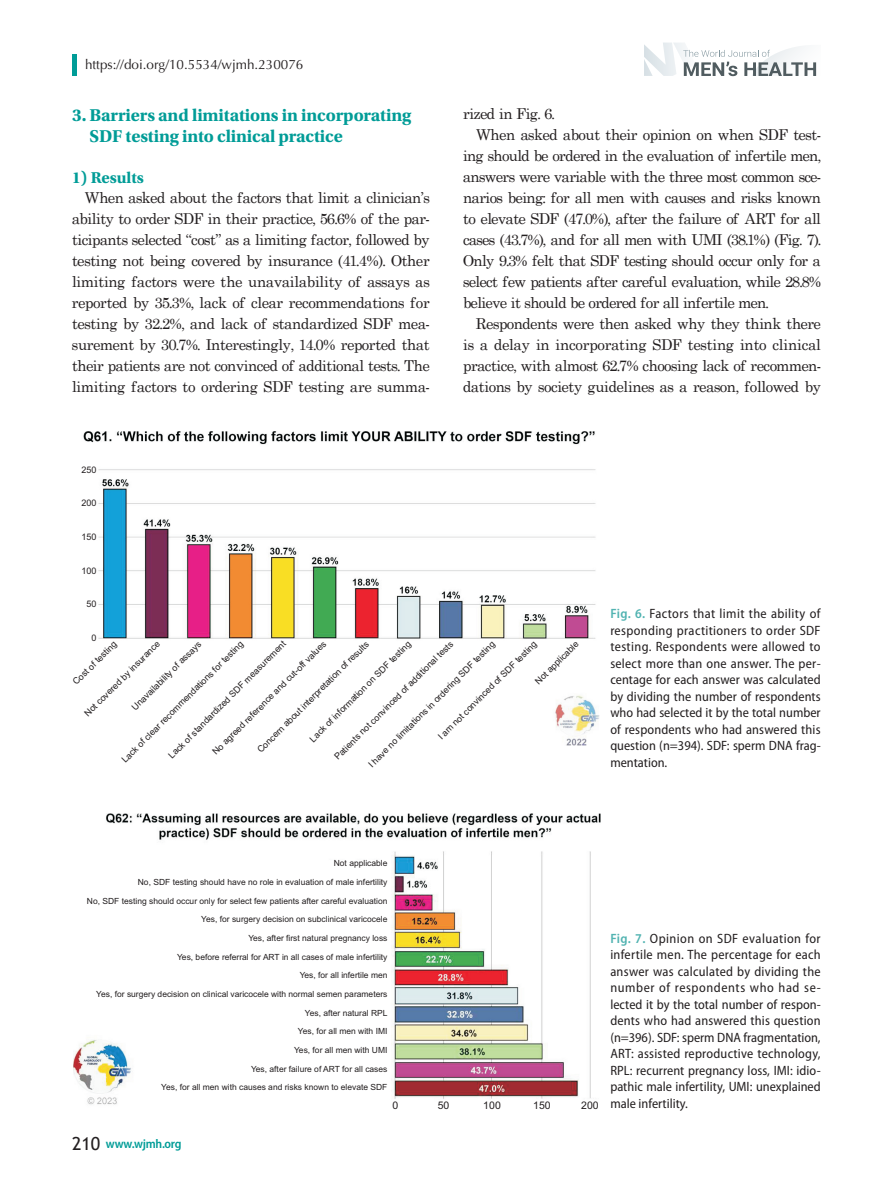
<style>
.page{position:relative;width:893px;height:1191px;background:#fff}
.page>*{position:absolute;margin:0;border:0;box-sizing:border-box;transform-origin:0 0}
._1__제목_2nd{font:700 18px/21px "Utopia Std";letter-spacing:-.01em;color:#009c97}
._1__제목_3rd{font:700 16.5px "Utopia Std";letter-spacing:-.005em;color:#009c97}
.본문{font:15px/21px "Century Schoolbook";letter-spacing:-.035em;color:#231f20;text-align:justify}
.그림설명{font:semi-condensed 13.5px/16.5px "Myriad Pro";color:#231f20;text-align:justify}
.t1{font:13.5px "Optima LT Std";color:#231f20}
.t2{font:600 semi-condensed 12.75px "Myriad Pro";letter-spacing:-.025em;color:#009c97}
.t3{font:10.5px "Arial";color:#231f20}
.t4{font:9px "Arial";color:#231f20}
.t5{font:8.4px "Arial";color:#231f20}
.s1{font-weight:600;color:#51b3b1}
.s2{font-family:"Trebuchet MS";font-weight:400;font-stretch:normal;font-size:18px;color:#231f20}
</style>
<div class="page">
<div style="left:72px;top:54px;width:5px;height:21px;background:#009c97"></div>
<svg style="left:644px;top:43px;width:173px;height:33px"></svg>
<img style="left:74px;top:813px;width:527px;height:292px">
<img style="left:83px;top:432px;width:516px;height:314px">
<p class="t1" style="left:85px;top:57px;width:220px">https://doi.org/10.5534/wjmh.230076</p>
<p class="_1__제목_2nd" style="left:90px;top:105px;width:323px;text-indent:-17px">3. Barriers and limitations in incorporating<br>SDF testing into clinical practice</p>
<p class="_1__제목_3rd" style="left:72px;top:168px;width:73px">1) Results</p>
<p class="본문" style="left:72px;top:186px;width:360px;text-indent:13px">When asked about the factors that limit a clinician’s ability to order SDF in their practice, 56.6% of the par&shy;ticipants selected “cost” as a limiting factor, followed by testing not being covered by insurance (41.4%). Other limiting factors were the unavailability of assays as reported by 35.3%, lack of clear recommendations for testing by 32.2%, and lack of standardized SDF mea&shy;surement by 30.7%. Interestingly, 14.0% reported that their patients are not convinced of additional tests. The limiting factors to ordering SDF testing are summa-</p>
<p class="본문" style="left:463px;top:102px;width:94px">rized in Fig. 6.</p>
<p class="본문" style="left:463px;top:123px;width:360px;text-indent:13px">When asked about their opinion on when SDF test&shy;ing should be ordered in the evaluation of infertile men, answers were variable with the three most common sce&shy;narios being: for all men with causes and risks known to elevate SDF (47.0%), after the failure of ART for all cases (43.7%), and for all men with UMI (38.1%) (Fig. 7).<br>Only 9.3% felt that SDF testing should occur only for a select few patients after careful evaluation, while 28.8% believe it should be ordered for all infertile men.</p>
<p class="본문" style="left:463px;top:312px;width:360px;text-indent:13px">Respondents were then asked why they think there is a delay in incorporating SDF testing into clinical practice, with almost 62.7% choosing lack of recommen&shy;dations by society guidelines as a reason, followed by</p>
<p class="t4" style="left:81px;top:466px;width:17px">250</p>
<p class="t4" style="left:81px;top:500px;width:17px">200</p>
<p class="t4" style="left:81px;top:533px;width:17px">150</p>
<p class="t4" style="left:81px;top:567px;width:17px">100</p>
<p class="t4" style="left:87px;top:600px;width:12px">50</p>
<p class="t4" style="left:92px;top:634px;width:7px">0</p>
<p class="t4" style="left:72px;top:681px;width:59px;rotate:-45deg">Cost of testing</p>
<p class="t4" style="left:168px;top:754px;width:163px;rotate:-45deg">Lack of standardized SDF measurement</p>
<p class="t4" style="left:212px;top:750px;width:158px;rotate:-45deg">No agreed reference and cut-off values</p>
<p class="t4" style="left:333px;top:755px;width:165px;rotate:-45deg">Patients not convinced of additional tests</p>
<p class="t4" style="left:256px;top:748px;width:155px;rotate:-45deg">Concern about interpretation of results</p>
<p class="t4" style="left:131px;top:706px;width:95px;rotate:-45deg">Unavailability of assays</p>
<p class="t4" style="left:534px;top:680px;width:59px;rotate:-45deg">Not applicable</p>
<p class="t4" style="left:84px;top:712px;width:104px;rotate:-45deg">Not covered by insurance</p>
<p class="t4" style="left:309px;top:738px;width:140px;rotate:-45deg">Lack of information on SDF testing</p>
<p class="t4" style="left:121px;top:758px;width:169px;rotate:-45deg">Lack of clear recommendations for testing</p>
<p class="t4" style="left:437px;top:736px;width:137px;rotate:-45deg">I am not convinced of SDF testing</p>
<p class="t4" style="left:367px;top:763px;width:176px;rotate:-45deg">I have no limitations in ordering SDF testing</p>
<p class="그림설명" style="left:610px;top:605px;width:212px"><span class="s1">Fig. 6.</span> Factors that limit the ability of responding practitioners to order SDF testing. Respondents were allowed to select more than one answer. The per&shy;centage for each answer was calculated by dividing the number of respondents who had selected it by the total number of respondents who had answered this question (n=394). SDF: sperm DNA frag&shy;mentation.</p>
<p class="t5" style="left:334px;top:860px;width:55px">Not applicable</p>
<p class="t5" style="left:138px;top:879px;width:251px">No, SDF testing should have no role in evaluation of male infertility</p>
<p class="t5" style="left:87px;top:897px;width:302px">No, SDF testing should occur only for select few patients after careful evaluation</p>
<p class="t5" style="left:201px;top:916px;width:188px">Yes, for surgery decision on subclinical varicocele</p>
<p class="t5" style="left:248px;top:935px;width:141px">Yes, after first natural pregnancy loss</p>
<p class="t5" style="left:177px;top:953px;width:212px">Yes, before referral for ART in all cases of male infertility</p>
<p class="t5" style="left:300px;top:972px;width:89px">Yes, for all infertile men</p>
<p class="t5" style="left:96px;top:991px;width:293px">Yes, for surgery decision on clinical varicocele with normal semen parameters</p>
<p class="t5" style="left:305px;top:1009px;width:84px">Yes, after natural RPL</p>
<p class="t5" style="left:298px;top:1028px;width:91px">Yes, for all men with IMI</p>
<p class="t5" style="left:294px;top:1046px;width:95px">Yes, for all men with UMI</p>
<p class="t5" style="left:251px;top:1065px;width:138px">Yes, after failure of ART for all cases</p>
<p class="t5" style="left:161px;top:1084px;width:228px">Yes, for all men with causes and risks known to elevate SDF</p>
<p class="t2" style="left:72px;top:1135px;width:111px"><span class="s2">210</span> www.wjmh.org</p>
<p class="t3" style="left:392px;top:1101px;width:7px">0</p>
<p class="t3" style="left:438px;top:1101px;width:13px">50</p>
<p class="t3" style="left:483px;top:1101px;width:19px">100</p>
<p class="t3" style="left:533px;top:1101px;width:19px">150</p>
<p class="t3" style="left:581px;top:1101px;width:19px">200</p>
<p class="그림설명" style="left:610px;top:930px;width:212px"><span class="s1">Fig. 7.</span> Opinion on SDF evaluation for infertile men. The percentage for each answer was calculated by dividing the number of respondents who had se&shy;lected it by the total number of respon&shy;dents who had answered this question (n=396). SDF: sperm DNA fragmentation, ART: assisted reproductive technology, RPL: recurrent pregnancy loss, IMI: idio&shy;pathic male infertility, UMI: unexplained male infertility.</p>
</div>
